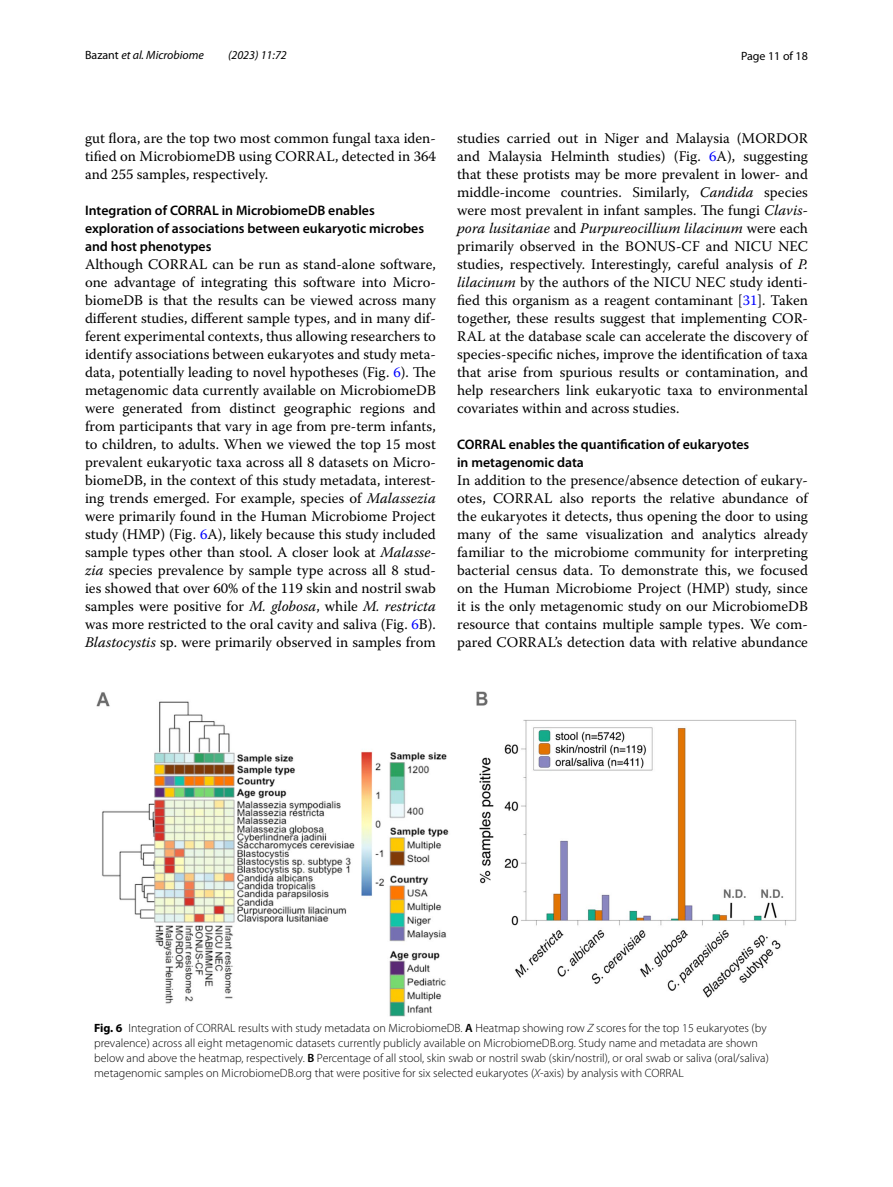
<style>
.page{position:relative;width:893px;height:1187px;background:#fff}
.page>*{position:absolute;margin:0;border:0;box-sizing:border-box;transform-origin:0 0}
.t1{font:14.7px/18px "Warnock Pro";color:#000;text-align:justify}
.t2{font:600 13.8px/18px "Myriad Pro";color:#000}
.t3{font:300 12px/15px "Myriad Pro";color:#000}
.t4{font:italic 12px "Myriad Pro";color:#000}
.t5{font:12px "Myriad Pro";color:#000}
.s1{font-style:normal}
.s2{color:#00f}
.s3{font-style:italic}
.s4{font-weight:700}
.s5{font-weight:600}
</style>
<div class="page">
<img style="left:96px;top:691px;width:701px;height:325px">
<p class="t4" style="left:85px;top:48px;width:120px"><span class="s1">Bazant</span> et al. Microbiome</p>
<p class="t4" style="left:228px;top:48px;width:60px">(2023) 11:72</p>
<p class="t5" style="left:741px;top:48px;width:68px">Page 11 of 18</p>
<p class="t1" style="left:85px;top:128px;width:352px">gut flora, are the top two most common fungal taxa iden&shy;tified on MicrobiomeDB using CORRAL, detected in 364 and 255 samples, respectively.</p>
<p class="t2" style="left:85px;top:201px;width:341px">Integration of CORRAL in MicrobiomeDB enables exploration of associations between eukaryotic microbes and host phenotypes</p>
<p class="t1" style="left:85px;top:254px;width:352px">Although CORRAL can be run as stand-alone software, one advantage of integrating this software into Micro&shy;biomeDB is that the results can be viewed across many different studies, different sample types, and in many dif&shy;ferent experimental contexts, thus allowing researchers to identify associations between eukaryotes and study meta&shy;data, potentially leading to novel hypotheses (Fig. <span class="s2">6</span>). The metagenomic data currently available on MicrobiomeDB were generated from distinct geographic regions and from participants that vary in age from pre-term infants, to children, to adults. When we viewed the top 15 most prevalent eukaryotic taxa across all 8 datasets on Micro&shy;biomeDB, in the context of this study metadata, interest&shy;ing trends emerged. For example, species of <span class="s3">Malassezia </span>were primarily found in the Human Microbiome Project study (HMP) (Fig. <span class="s2">6</span>A), likely because this study included sample types other than stool. A closer look at <span class="s3">Malasse&shy;zia</span> species prevalence by sample type across all 8 stud&shy;ies showed that over 60% of the 119 skin and nostril swab samples were positive for <span class="s3">M. globosa</span>, while <span class="s3">M. restricta </span>was more restricted to the oral cavity and saliva (Fig. <span class="s2">6</span>B).<br><span class="s3">Blastocystis</span> sp. were primarily observed in samples from</p>
<p class="t1" style="left:457px;top:128px;width:352px">studies carried out in Niger and Malaysia (MORDOR and Malaysia Helminth studies) (Fig. <span class="s2">6</span>A), suggesting that these protists may be more prevalent in lower- and middle-income countries. Similarly, <span class="s3">Candida</span> species were most prevalent in infant samples. The fungi <span class="s3">Clavis&shy;pora lusitaniae</span> and <span class="s3">Purpureocillium lilacinum</span> were each primarily observed in the BONUS-CF and NICU NEC studies, respectively. Interestingly, careful analysis of <span class="s3">P. lilacinum</span> by the authors of the NICU NEC study identi&shy;fied this organism as a reagent contaminant [<span class="s2">31</span>]. Taken together, these results suggest that implementing COR-RAL at the database scale can accelerate the discovery of species-specific niches, improve the identification of taxa that arise from spurious results or contamination, and help researchers link eukaryotic taxa to environmental covariates within and across studies.</p>
<p class="t2" style="left:457px;top:435px;width:294px">CORRAL enables the quantification of eukaryotes in metagenomic data</p>
<p class="t1" style="left:457px;top:470px;width:352px">In addition to the presence/absence detection of eukary&shy;otes, CORRAL also reports the relative abundance of the eukaryotes it detects, thus opening the door to using many of the same visualization and analytics already familiar to the microbiome community for interpreting bacterial census data. To demonstrate this, we focused on the Human Microbiome Project (HMP) study, since it is the only metagenomic study on our MicrobiomeDB resource that contains multiple sample types. We com&shy;pared CORRAL’s detection data with relative abundance</p>
<p class="t3" style="left:94px;top:1020px;width:676px"><span class="s4">Fig. 6</span> Integration of CORRAL results with study metadata on MicrobiomeDB. <span class="s5">A</span> Heatmap showing row <span class="s3">Z</span> scores for the top 15 eukaryotes (by prevalence) across all eight metagenomic datasets currently publicly available on MicrobiomeDB.org. Study name and metadata are shown below and above the heatmap, respectively. <span class="s5">B</span> Percentage of all stool, skin swab or nostril swab (skin/nostril), or oral swab or saliva (oral/saliva) metagenomic samples on MicrobiomeDB.org that were positive for six selected eukaryotes (<span class="s3">X</span>-axis) by analysis with CORRAL</p>
</div>
